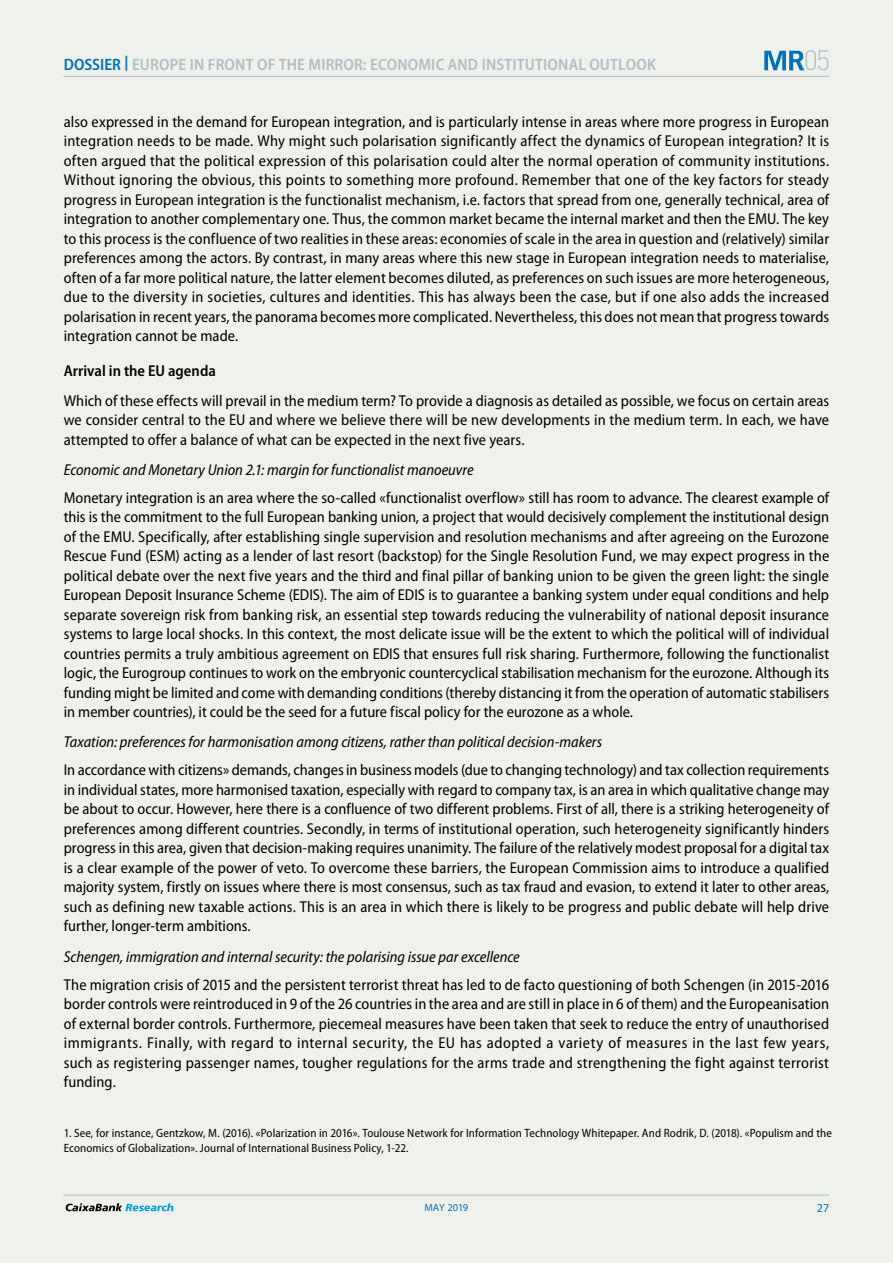
<style>
.page{position:relative;width:893px;height:1263px;background:#fff}
.page>*{position:absolute;margin:0;border:0;box-sizing:border-box;transform-origin:0 0}
.t1{font:300 27.6px "DIN Pro";color:#b2bdc2}
.t2{font:600 semi-condensed 16.5px "Myriad Pro";letter-spacing:.01em;color:#b2bdc2}
.t3{font:semi-condensed 15.75px/19.5px "Myriad Pro";letter-spacing:.005em;color:#000;text-align:justify}
.t4{font:italic semi-condensed 15.75px "Myriad Pro";color:#000}
.t5{font:600 semi-condensed 15.75px "Myriad Pro";color:#000}
.t6{font:semi-condensed 12px/15px "Myriad Pro";letter-spacing:.01em;color:#000}
.t7{font:12px "Myriad Pro";color:#0070ba}
.t8{font:10.5px "Myriad Pro";color:#0070ba}
.s1{color:#0070ba}
</style>
<div class="page">
<div style="left:1px;top:0;width:892px;height:1263px;background:#eff2ec"></div>
<hr style="left:64px;top:76px;width:765px;height:1px;background:#b2bdc2">
<hr style="left:64px;top:1195px;width:765px;height:1px;background:#b2bdc2">
<svg style="left:66px;top:1203px;width:107px;height:8px"></svg>
<svg style="left:764px;top:51px;width:40px;height:19px"></svg>
<p class="t2" style="left:64px;top:55px;width:594px"><span class="s1">DOSSIER</span> <sup>|</sup> EUROPE IN FRONT OF THE MIRROR: ECONOMIC AND INSTITUTIONAL OUTLOOK</p>
<h1 class="t1" style="left:804px;top:39px;width:28px">05</h1>
<p class="t3" style="left:64px;top:112px;width:767px">also expressed in the demand for European integration, and is particularly intense in areas where more progress in European integration needs to be made. Why might such polarisation significantly affect the dynamics of European integration? It is often argued that the political expression of this polarisation could alter the normal operation of community institutions.<br>Without ignoring the obvious, this points to something more profound. Remember that one of the key factors for steady progress in European integration is the functionalist mechanism, i.e. factors that spread from one, generally technical, area of integration to another complementary one. Thus, the common market became the internal market and then the EMU. The key to this process is the confluence of two realities in these areas: economies of scale in the area in question and (relatively) similar preferences among the actors. By contrast, in many areas where this new stage in European integration needs to materialise, often of a far more political nature, the latter element becomes diluted, as preferences on such issues are more heterogeneous, due to the diversity in societies, cultures and identities. This has always been the case, but if one also adds the increased polarisation in recent years, the panorama becomes more complicated. Nevertheless, this does not mean that progress towards integration cannot be made.</p>
<p class="t5" style="left:64px;top:362px;width:154px">Arrival in the EU agenda</p>
<p class="t3" style="left:64px;top:391px;width:767px">Which of these effects will prevail in the medium term? To provide a diagnosis as detailed as possible, we focus on certain areas we consider central to the EU and where we believe there will be new developments in the medium term. In each, we have attempted to offer a balance of what can be expected in the next five years.</p>
<p class="t4" style="left:64px;top:461px;width:411px">Economic and Monetary Union 2.1: margin for functionalist manoeuvre</p>
<p class="t3" style="left:64px;top:488px;width:767px">Monetary integration is an area where the so-called «functionalist overflow» still has room to advance. The clearest example of this is the commitment to the full European banking union, a project that would decisively complement the institutional design of the EMU. Specifically, after establishing single supervision and resolution mechanisms and after agreeing on the Eurozone Rescue Fund (ESM) acting as a lender of last resort (backstop) for the Single Resolution Fund, we may expect progress in the political debate over the next five years and the third and final pillar of banking union to be given the green light: the single European Deposit Insurance Scheme (EDIS). The aim of EDIS is to guarantee a banking system under equal conditions and help separate sovereign risk from banking risk, an essential step towards reducing the vulnerability of national deposit insurance systems to large local shocks. In this context, the most delicate issue will be the extent to which the political will of individual countries permits a truly ambitious agreement on EDIS that ensures full risk sharing. Furthermore, following the functionalist logic, the Eurogroup continues to work on the embryonic countercyclical stabilisation mechanism for the eurozone. Although its funding might be limited and come with demanding conditions (thereby distancing it from the operation of automatic stabilisers in member countries), it could be the seed for a future fiscal policy for the eurozone as a whole.</p>
<p class="t4" style="left:64px;top:734px;width:540px">Taxation: preferences for harmonisation among citizens, rather than political decision-makers</p>
<p class="t3" style="left:64px;top:761px;width:767px">In accordance with citizens» demands, changes in business models (due to changing technology) and tax collection requirements in individual states, more harmonised taxation, especially with regard to company tax, is an area in which qualitative change may be about to occur. However, here there is a confluence of two different problems. First of all, there is a striking heterogeneity of preferences among different countries. Secondly, in terms of institutional operation, such heterogeneity significantly hinders progress in this area, given that decision-making requires unanimity. The failure of the relatively modest proposal for a digital tax is a clear example of the power of veto. To overcome these barriers, the European Commission aims to introduce a qualified majority system, firstly on issues where there is most consensus, such as tax fraud and evasion, to extend it later to other areas, such as defining new taxable actions. This is an area in which there is likely to be progress and public debate will help drive further, longer-term ambitions.</p>
<p class="t4" style="left:64px;top:948px;width:458px">Schengen, immigration and internal security: the polarising issue par excellence</p>
<p class="t3" style="left:64px;top:975px;width:767px">The migration crisis of 2015 and the persistent terrorist threat has led to de facto questioning of both Schengen (in 2015-2016 border controls were reintroduced in 9 of the 26 countries in the area and are still in place in 6 of them) and the Europeanisation of external border controls. Furthermore, piecemeal measures have been taken that seek to reduce the entry of unauthorised immigrants. Finally, with regard to internal security, the EU has adopted a variety of measures in the last few years, such as registering passenger names, tougher regulations for the arms trade and strengthening the fight against terrorist funding.</p>
<p class="t6" style="left:64px;top:1126px;width:770px">1. See, for instance, Gentzkow, M. (2016). «Polarization in 2016». Toulouse Network for Information Technology Whitepaper. And Rodrik, D. (2018). «Populism and the<br>Economics of Globalization». Journal of International Business Policy, 1-22.</p>
<p class="t8" style="left:424px;top:1201px;width:45px">MAY 2019</p>
<p class="t7" style="left:817px;top:1201px;width:14px">27</p>
</div>
